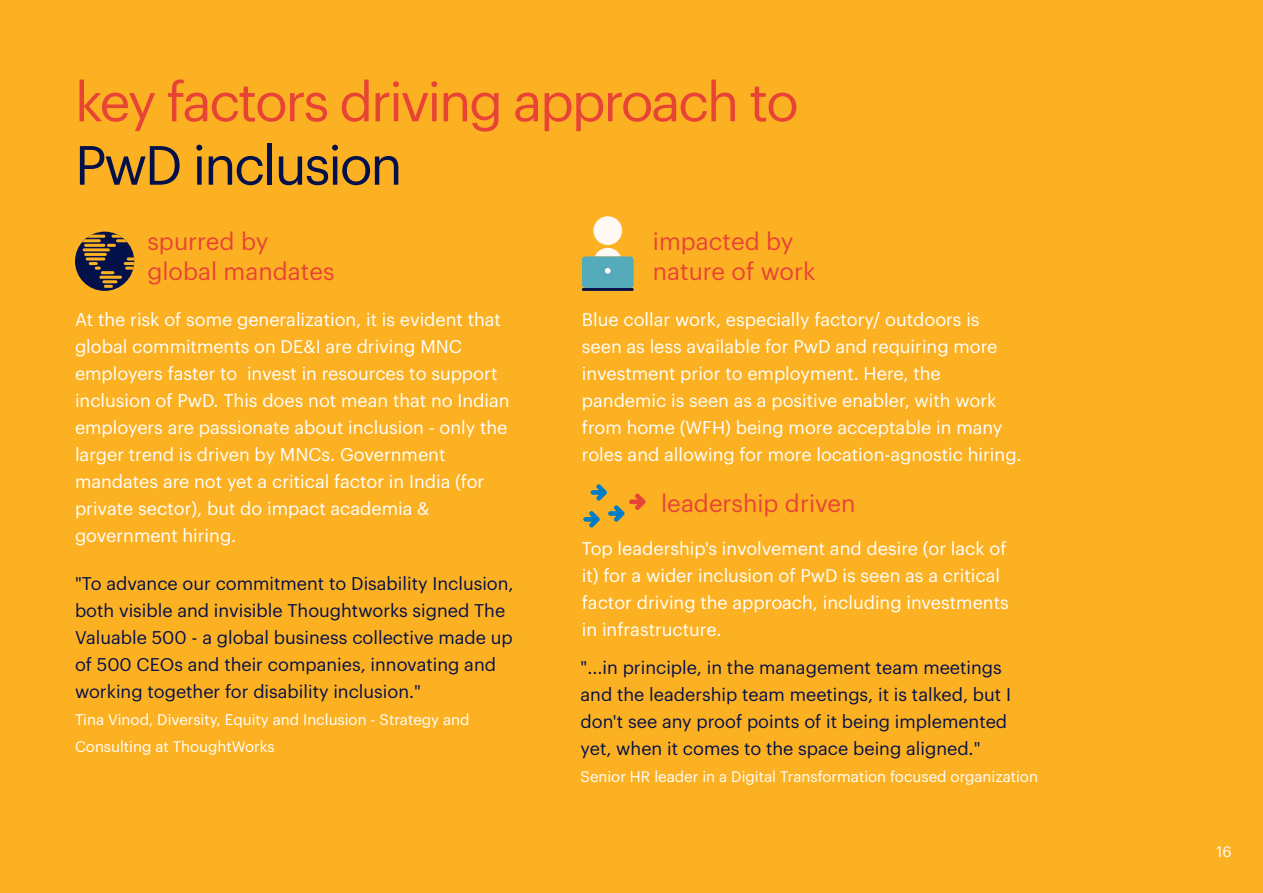
<style>
.page{position:relative;width:1263px;height:893px;background:#fcb122}
.page>*{position:absolute;margin:0;border:0;box-sizing:border-box;transform-origin:0 0}
.t1{font:54px "Graphik";letter-spacing:-.04em;color:#e84436}
.t2{font:54px "Graphik";letter-spacing:-.04em;color:#041049}
.t3{font:24px/30px "Graphik";color:#e84436}
.t4{font:18px/27px "Graphik";color:#fff}
.t5{font:18px/27px "Graphik";color:#041049}
.t6{font:15px/27px "Graphik";color:#fff}
</style>
<div class="page">
<svg style="left:75px;top:232px;width:59px;height:59px;background:#151b46"></svg>
<hr style="left:86px;top:235px;width:18px;height:3px;background:#fcb122">
<hr style="left:79px;top:239px;width:20px;height:3px;background:#fcb122">
<hr style="left:86px;top:244px;width:18px;height:3px;background:#fcb122">
<hr style="left:84px;top:248px;width:24px;height:3px;background:#fcb122">
<hr style="left:86px;top:253px;width:19px;height:3px;background:#fcb122">
<hr style="left:87px;top:257px;width:17px;height:3px;background:#fcb122">
<hr style="left:101px;top:276px;width:20px;height:3px;background:#fcb122">
<svg style="left:104px;top:280px;width:12px;height:8px"></svg>
<svg style="left:90px;top:262px;width:23px;height:12px"></svg>
<svg style="left:108px;top:235px;width:22px;height:12px"></svg>
<svg style="left:125px;top:257px;width:9px;height:13px"></svg>
<div style="left:593px;top:216px;width:29px;height:29px;background:#fff8f3;border-radius:50%"></div>
<svg style="left:595px;top:248px;width:26px;height:8px"></svg>
<div style="left:582px;top:256px;width:52px;height:32px;background:#55abb9;border-radius:4px"></div>
<svg style="left:605px;top:268px;width:6px;height:6px"></svg>
<hr style="left:582px;top:288px;width:52px;height:3px;background:#041049">
<svg style="left:583px;top:484px;width:62px;height:43px"></svg>
<h1 class="t1" style="left:75px;top:61px;width:725px">key factors driving approach to</h1>
<h1 class="t2" style="left:75px;top:125px;width:329px">PwD inclusion</h1>
<h2 class="t3" style="left:147px;top:224px;width:189px">spurred by global mandates</h2>
<h2 class="t3" style="left:653px;top:224px;width:164px">impacted by nature of work</h2>
<p class="t4" style="left:75px;top:305px;width:436px">At the risk of some generalization, it is evident that global commitments on DE&amp;I are driving MNC employers faster to invest in resources to support inclusion of PwD. This does not mean that no Indian employers are passionate about inclusion - only the larger trend is driven by MNCs. Government mandates are not yet a critical factor in India (for private sector), but do impact academia &amp; government hiring.</p>
<p class="t4" style="left:582px;top:305px;width:441px">Blue collar work, especially factory/ outdoors is seen as less available for PwD and requiring more investment prior to employment. Here, the pandemic is seen as a positive enabler, with work from home (WFH) being more acceptable in many roles and allowing for more location-agnostic hiring.</p>
<p class="t5" style="left:75px;top:569px;width:440px">"To advance our commitment to Disability Inclusion, both visible and invisible Thoughtworks signed The Valuable 500 - a global business collective made up of 500 CEOs and their companies, innovating and working together for disability inclusion."</p>
<p class="t6" style="left:75px;top:705px;width:396px">Tina Vinod, Diversity, Equity and Inclusion - Strategy and<br>Consulting at ThoughtWorks</p>
<h2 class="t3" style="left:661px;top:487px;width:196px">leadership driven</h2>
<p class="t4" style="left:582px;top:533px;width:428px">Top leadership's involvement and desire (or lack of it) for a wider inclusion of PwD is seen as a critical factor driving the approach, including investments in infrastructure.</p>
<p class="t5" style="left:581px;top:652px;width:432px">"...in principle, in the management team meetings and the leadership team meetings, it is talked, but I don't see any proof points of it being implemented yet, when it comes to the space being aligned."</p>
<p class="t6" style="left:581px;top:761px;width:459px">Senior HR leader in a Digital Transformation focused organization</p>
<p class="t6" style="left:1216px;top:836px;width:17px">16</p>
</div>
